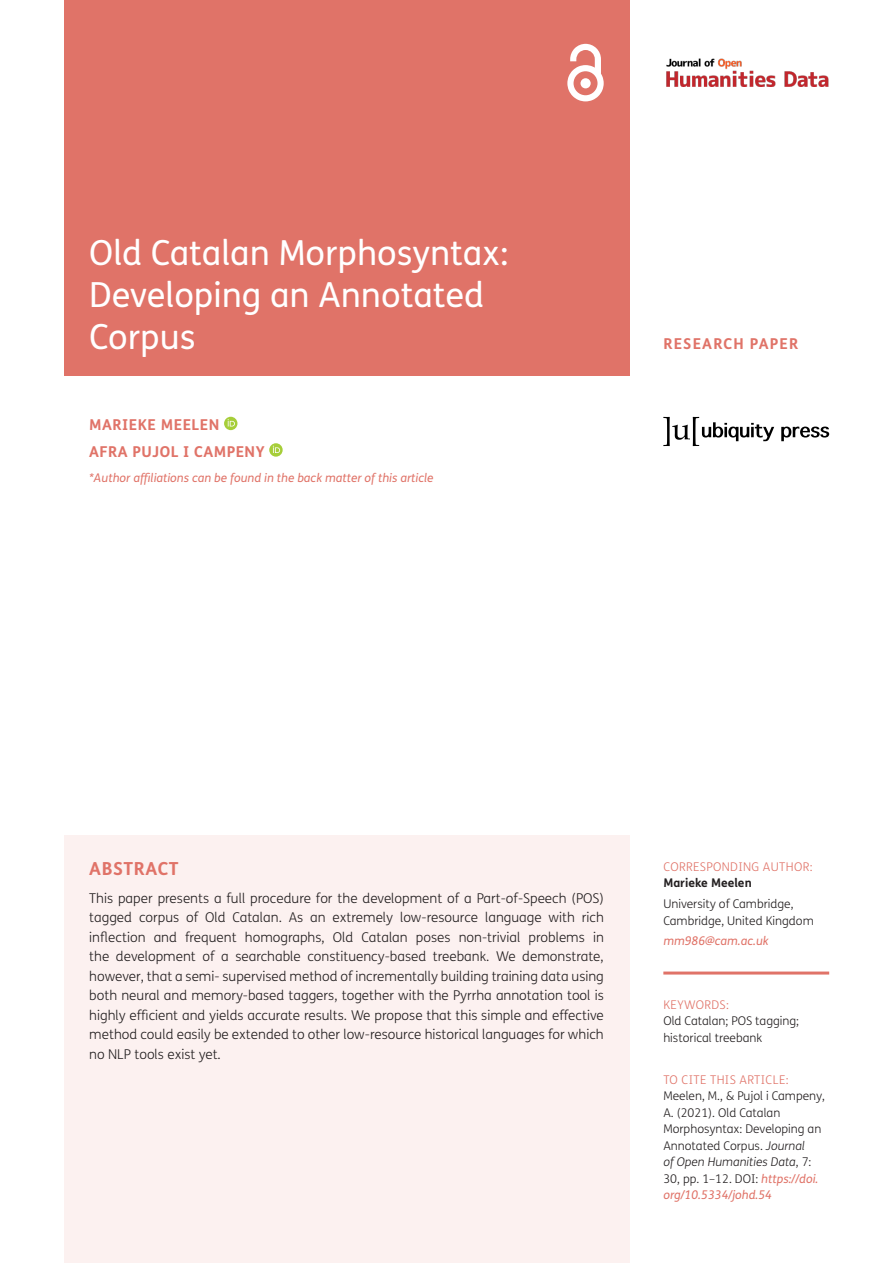
<style>
.page{position:relative;width:893px;height:1263px;background:#fff}
.page>*{position:absolute;margin:0;border:0;box-sizing:border-box;transform-origin:0 0}
.Article_Title{font:34.5px/42px "FS Me";color:#fff}
.t1{font:700 18px "FS Me";letter-spacing:.03em;color:#e07368}
.Cover_Authors{font:700 15px "FS Me";letter-spacing:.03em;color:#e07368}
.Cover_Authors-2{font:700 15px "FS Me";letter-spacing:.075em;color:#e07368}
.Abstract_Copy{font:300 13.5px/19.5px "FS Me";color:#231f20;text-align:justify}
.t2{font:300 12px/16.5px "FS Me";color:#231f20}
.t3{font:italic 12px "FS Me";color:#e07368}
.t4{font:300 12px "FS Me";letter-spacing:.03em;color:#e07368}
.t5{font:700 12px "FS Me";color:#231f20}
.s1{font-style:italic}
.s2{font-weight:400;font-style:italic;color:#e07368}
</style>
<div class="page">
<div style="left:64px;top:0;width:565px;height:376px;background:#e07368"></div>
<svg style="left:567px;top:44px;width:37px;height:57px"></svg>
<svg style="left:781px;top:427px;width:48px;height:14px"></svg>
<svg style="left:663px;top:417px;width:111px;height:29px"></svg>
<img style="left:666px;top:58px;width:163px;height:29px">
<hr style="left:663px;top:971px;width:166px;height:3px;background:#e07368">
<div style="left:64px;top:835px;width:565px;height:428px;background:#fcf1f0"></div>
<svg style="left:224px;top:417px;width:13px;height:13px"></svg>
<svg style="left:228px;top:419px;width:7px;height:7px"></svg>
<svg style="left:269px;top:443px;width:14px;height:14px"></svg>
<svg style="left:273px;top:446px;width:7px;height:7px"></svg>
<h1 class="Article_Title" style="left:89px;top:232px;width:421px">Old Catalan Morphosyntax:<br>Developing an Annotated<br>Corpus</h1>
<p class="Cover_Authors" style="left:89px;top:415px;width:132px">MARIEKE MEELEN</p>
<p class="Cover_Authors" style="left:89px;top:442px;width:177px">AFRA PUJOL I CAMPENY</p>
<p class="t3" style="left:89px;top:470px;width:346px">*Author affiliations can be found in the back matter of this article</p>
<p class="Cover_Authors-2" style="left:663px;top:334px;width:136px">RESEARCH PAPER</p>
<h1 class="t1" style="left:89px;top:857px;width:91px">ABSTRACT</h1>
<p class="Abstract_Copy" style="left:89px;top:888px;width:516px">This paper presents a full procedure for the development of a Part-of-Speech (POS) tagged corpus of Old Catalan. As an extremely low-resource language with rich inflection and frequent homographs, Old Catalan poses non-trivial problems in the development of a searchable constituency-based treebank. We demonstrate, however, that a semi- supervised method of incrementally building training data using both neural and memory-based taggers, together with the Pyrrha annotation tool is highly efficient and yields accurate results. We propose that this simple and effective method could easily be extended to other low-resource historical languages for which no NLP tools exist yet.</p>
<p class="t4" style="left:663px;top:860px;width:151px">CORRESPONDING AUTHOR:</p>
<p class="t5" style="left:663px;top:875px;width:90px">Marieke Meelen</p>
<p class="t2" style="left:663px;top:896px;width:152px">University of Cambridge,<br>Cambridge, United Kingdom</p>
<p class="t3" style="left:663px;top:934px;width:107px">mm986@cam.ac.uk</p>
<p class="t4" style="left:663px;top:997px;width:67px">KEYWORDS:</p>
<p class="t2" style="left:663px;top:1013px;width:137px">Old Catalan; POS tagging; historical treebank</p>
<p class="t4" style="left:663px;top:1072px;width:127px">TO CITE THIS ARTICLE:</p>
<p class="t2" style="left:663px;top:1088px;width:163px">Meelen, M., &amp; Pujol i Campeny,<br>A. (2021). Old Catalan<br>Morphosyntax: Developing an<br>Annotated Corpus. <span class="s1">Journal<br>of Open Humanities Data</span>, 7:<br>30, pp. 1–12. DOI: <span class="s2">https://doi. org/10.5334/johd.54</span></p>
</div>
